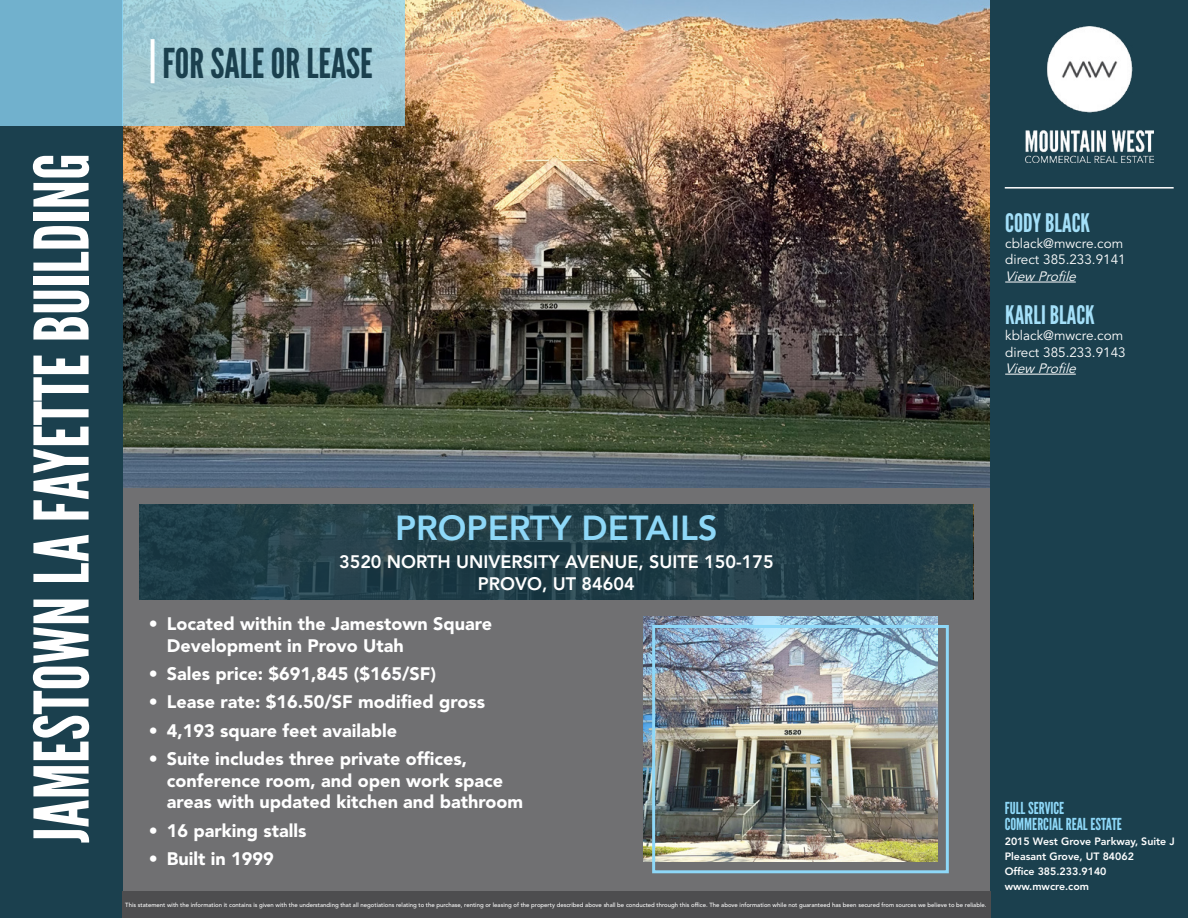
<style>
.page{position:relative;width:1188px;height:918px;background:#fff}
.page>*{position:absolute;margin:0;border:0;box-sizing:border-box;transform-origin:0 0}
.t1{font:75px "League Gothic";color:#fff}
.t2{font:40.95px "League Gothic";color:#1b404e}
.t3{font:800 34.5px "Avenir LT Std";color:#8ed8f8}
.t4{font:25.5px "League Gothic";color:#a4e0f9}
.t5{font:900 18px/21.6px "Avenir LT Std";color:#fff}
.t6{font:800 18px/21.6px "Avenir LT Std";color:#fff;text-align:center}
.t7{font:16.5px/16.5px "League Gothic";color:#8ed8f8}
.t8{font:13.5px/16.2px "Avenir LT Std";color:#fff}
.t9{font:italic 13.5px "Avenir LT Std";color:#fff}
.t10{font:800 10.65px/15px "Avenir LT Std";color:#fff}
.t11{font:500 6px "Avenir LT Std";color:#fff}
.s1{color:#fff}
</style>
<div class="page">
<div style="left:122px;top:0;width:868px;height:892px;background:#707072"></div>
<img style="left:122px;top:0;width:868px;height:487px">
<svg style="left:140px;top:504px;width:833px;height:96px;background:#213e48"></svg>
<img style="left:644px;top:616px;width:293px;height:246px">
<img style="left:651px;top:624px;width:298px;height:250px">
<div style="left:0;top:0;width:122px;height:918px;background:#1b404e"></div>
<div style="left:0;top:0;width:122px;height:125px;background:#71b1cd"></div>
<div style="left:990px;top:0;width:198px;height:918px;background:#1b404e"></div>
<img style="left:1025px;top:27px;width:128px;height:135px">
<hr style="left:1005px;top:187px;width:169px;height:2px;background:#fff">
<div style="left:122px;top:891px;width:868px;height:27px;background:#4d4d4f"></div>
<hr style="left:1005px;top:282px;width:71px;height:1px;background:#fff">
<hr style="left:1005px;top:374px;width:71px;height:1px;background:#fff">
<svg style="left:122px;top:0;width:283px;height:125px;background:#9ec9d4"></svg>
<h1 class="t1" style="left:17px;top:843px;width:692px;rotate:-90deg">JAMESTOWN LA FAYETTE BUILDING</h1>
<h2 class="t2" style="left:149px;top:39px;width:225px"><span class="s1">|</span> FOR SALE OR LEASE</h2>
<h3 class="t4" style="left:1005px;top:208px;width:86px">CODY BLACK</h3>
<h3 class="t8" style="left:1005px;top:236px;width:122px">cblack@mwcre.com direct 385.233.9141</h3>
<h3 class="t9" style="left:1005px;top:268px;width:76px">View Profile</h3>
<h3 class="t4" style="left:1005px;top:300px;width:91px">KARLI BLACK</h3>
<h3 class="t8" style="left:1005px;top:328px;width:122px">kblack@mwcre.com direct 385.233.9143</h3>
<h3 class="t9" style="left:1005px;top:360px;width:76px">View Profile</h3>
<h3 class="t3" style="left:395px;top:508px;width:324px">PROPERTY DETAILS</h3>
<h3 class="t6" style="left:339px;top:551px;width:436px">3520 NORTH UNIVERSITY AVENUE, SUITE 150-175<br>PROVO, UT 84604</h3>
<h3 class="t5" style="left:167px;top:613px;width:327px;text-indent:-18px">• Located within the Jamestown Square<br>Development in Provo Utah</h3>
<h3 class="t5" style="left:149px;top:663px;width:289px">• Sales price: $691,845 ($165/SF)</h3>
<h3 class="t5" style="left:149px;top:691px;width:338px">• Lease rate: $16.50/SF modified gross</h3>
<h3 class="t5" style="left:149px;top:720px;width:250px">• 4,193 square feet available</h3>
<h3 class="t5" style="left:167px;top:748px;width:358px;text-indent:-18px">• Suite includes three private offices, conference room, and open work space areas with updated kitchen and bathroom</h3>
<h3 class="t5" style="left:149px;top:819px;width:159px">• 16 parking stalls</h3>
<h3 class="t5" style="left:149px;top:848px;width:126px">• Built in 1999</h3>
<p class="t11" style="left:125px;top:901px;width:863px">This statement with the information it contains is given with the understanding that all negotiations relating to the purchase, renting or leasing of the property described above shall be conducted through this office. The above information while not guaranteed has been secured from sources we believe to be reliable.</p>
<h3 class="t7" style="left:1005px;top:800px;width:119px">FULL SERVICE<br>COMMERCIAL REAL ESTATE</h3>
<h3 class="t10" style="left:1005px;top:834px;width:172px">2015 West Grove Parkway, Suite J<br>Pleasant Grove, UT 84062<br>Office 385.233.9140 www.mwcre.com</h3>
</div>
